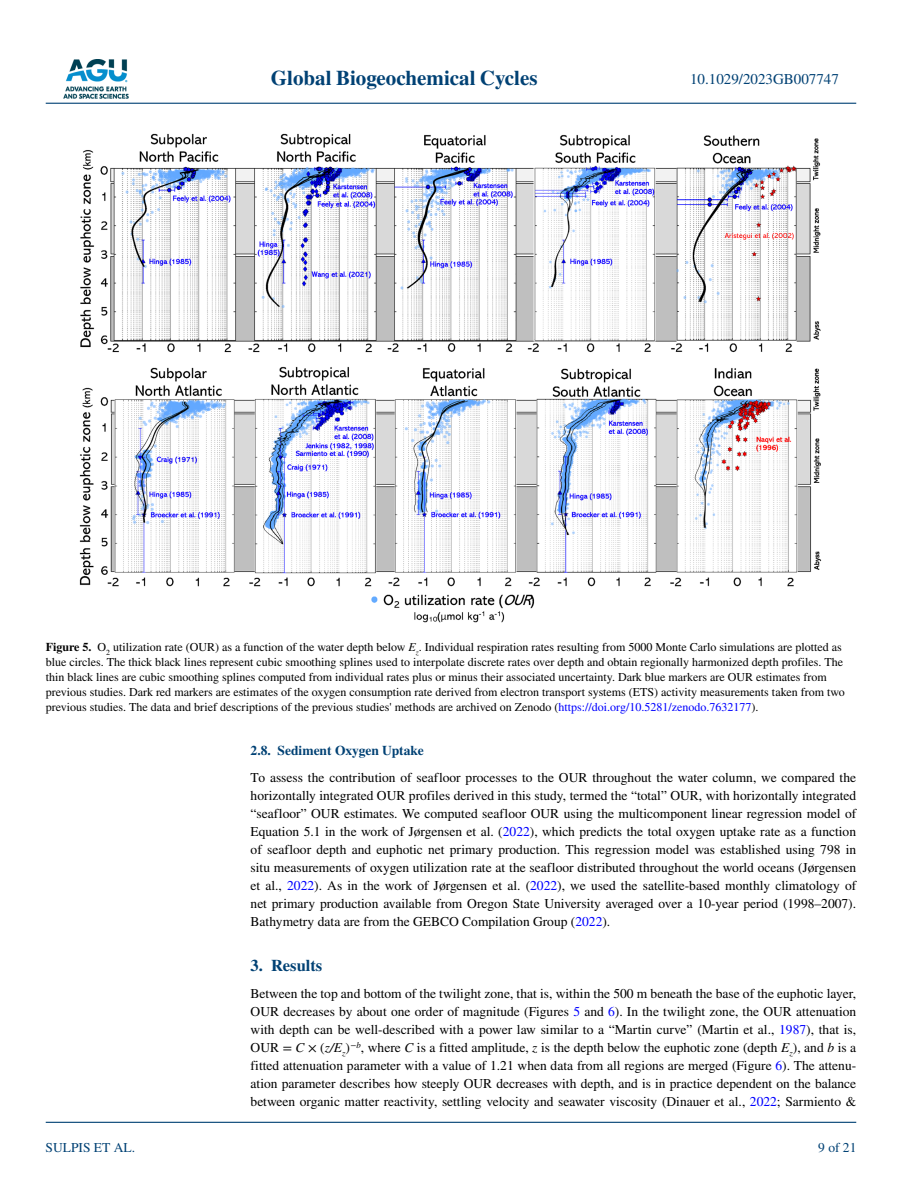
<style>
.page{position:relative;width:902px;height:1183px;background:#fff}
.page>*{position:absolute;margin:0;border:0;box-sizing:border-box;transform-origin:0 0}
.t1{font:700 21px "STIX";color:#004174}
.t2{font:700 16.5px "STIX";color:#004174}
.t3{font:15px "STIX";color:#004174}
.t4{font:13.5px/18px "STIX";color:#000;text-align:justify}
.t5{font:700 13.5px "STIX";color:#004174}
.t6{font:13.5px "STIX";color:#004174}
.t7{font:12px/15px "STIX";color:#000}
.s1{font-weight:700}
.s2{font-style:italic}
.s3{color:#00f}
</style>
<div class="page">
<img style="left:63px;top:60px;width:65px;height:39px">
<hr style="left:46px;top:103px;width:810px;height:1px;background:#004174">
<hr style="left:46px;top:1121px;width:810px;height:1px;background:#004174">
<img style="left:79px;top:134px;width:742px;height:488px">
<h1 class="t1" style="left:271px;top:66px;width:268px">Global Biogeochemical Cycles</h1>
<p class="t3" style="left:690px;top:69px;width:150px">10.1029/2023GB007747</p>
<p class="t7" style="left:46px;top:640px;width:800px"><span class="s1">Figure 5.</span> O<sub>2</sub> utilization rate (OUR) as a function of the water depth below <span class="s2">E</span><sub>z</sub>. Individual respiration rates resulting from 5000 Monte Carlo simulations are plotted as blue circles. The thick black lines represent cubic smoothing splines used to interpolate discrete rates over depth and obtain regionally harmonized depth profiles. The thin black lines are cubic smoothing splines computed from individual rates plus or minus their associated uncertainty. Dark blue markers are OUR estimates from previous studies. Dark red markers are estimates of the oxygen consumption rate derived from electron transport systems (ETS) activity measurements taken from two previous studies. The data and brief descriptions of the previous studies' methods are archived on Zenodo (<span class="s3">https://doi.org/10.5281/zenodo.7632177</span>).</p>
<p class="t6" style="left:45px;top:1138px;width:91px">SULPIS ET AL.</p>
<p class="t5" style="left:250px;top:742px;width:175px">2.8. Sediment Oxygen Uptake</p>
<p class="t4" style="left:250px;top:769px;width:607px">To assess the contribution of seafloor processes to the OUR throughout the water column, we compared the horizontally integrated OUR profiles derived in this study, termed the “total” OUR, with horizontally integrated “seafloor” OUR estimates. We computed seafloor OUR using the multicomponent linear regression model of Equation 5.1 in the work of Jørgensen et al. (<span class="s3">2022</span>), which predicts the total oxygen uptake rate as a function of seafloor depth and euphotic net primary production. This regression model was established using 798 in situ measurements of oxygen utilization rate at the seafloor distributed throughout the world oceans (Jørgensen et al., <span class="s3">2022</span>). As in the work of Jørgensen et al. (<span class="s3">2022</span>), we used the satellite-based monthly climatology of net primary production available from Oregon State University averaged over a 10-year period (1998–2007).<br>Bathymetry data are from the GEBCO Compilation Group (<span class="s3">2022</span>).</p>
<p class="t2" style="left:250px;top:955px;width:73px">3. Results</p>
<p class="t4" style="left:250px;top:985px;width:607px">Between the top and bottom of the twilight zone, that is, within the 500 m beneath the base of the euphotic layer, OUR decreases by about one order of magnitude (Figures <span class="s3">5</span> and <span class="s3">6</span>). In the twilight zone, the OUR attenuation with depth can be well-described with a power law similar to a “Martin curve” (Martin et al., <span class="s3">1987</span>), that is, OUR = <span class="s2">C</span> × (<span class="s2">z/E</span><sub>z</sub>)<sup>−</sup><sup>b</sup>, where <span class="s2">C</span> is a fitted amplitude, <span class="s2">z</span> is the depth below the euphotic zone (depth <span class="s2">E</span><sub>z</sub>), and <span class="s2">b</span> is a fitted attenuation parameter with a value of 1.21 when data from all regions are merged (Figure <span class="s3">6</span>). The attenu&shy;ation parameter describes how steeply OUR decreases with depth, and is in practice dependent on the balance between organic matter reactivity, settling velocity and seawater viscosity (Dinauer et al., <span class="s3">2022</span>; Sarmiento &amp;</p>
<p class="t6" style="left:818px;top:1138px;width:40px">9 of 21</p>
</div>
